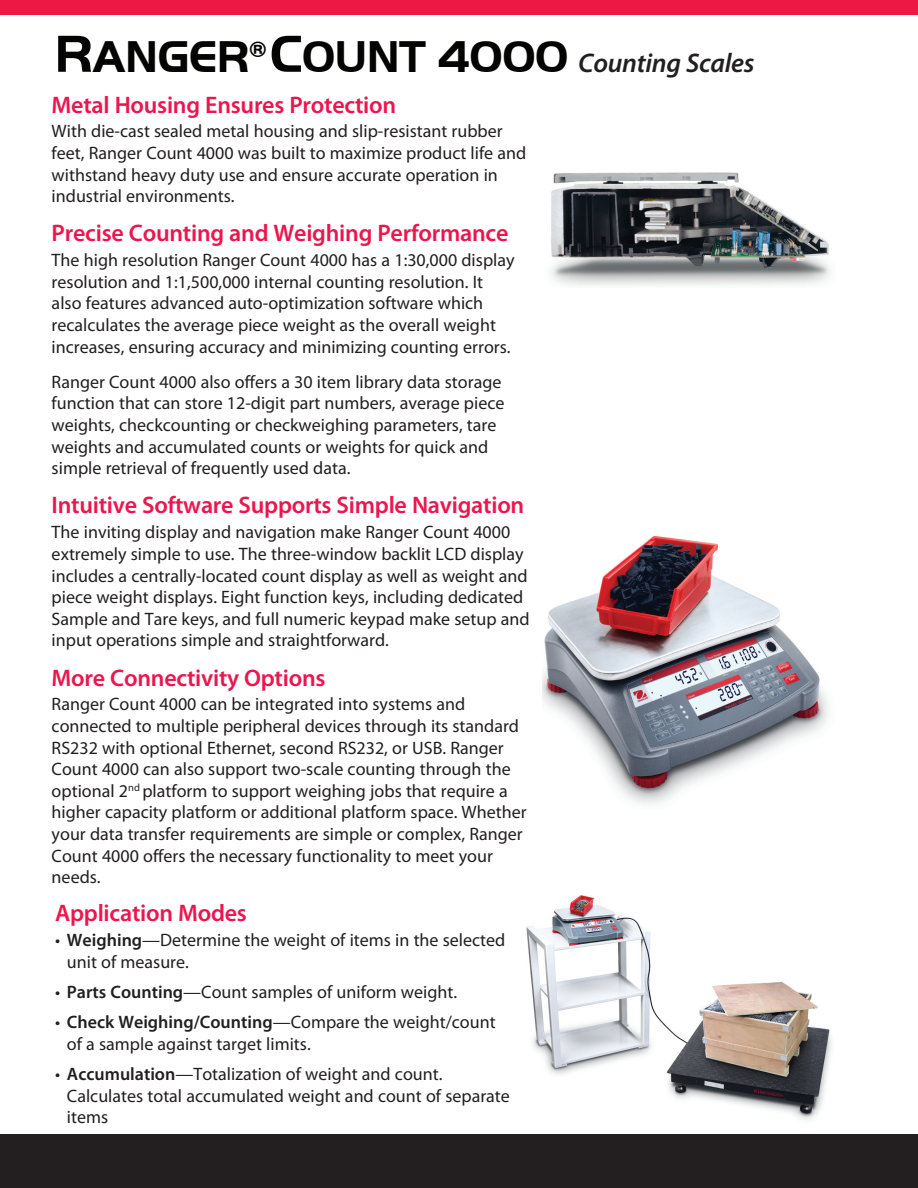
<style>
.page{position:relative;width:918px;height:1188px;background:#fff}
.page>*{position:absolute;margin:0;border:0;box-sizing:border-box;transform-origin:0 0}
.Interior_Product_Nam{font:700 45.9px "Handel Got D";letter-spacing:-.01em;color:#040503}
.Interior_Product_Nam-2{font:italic 600 27px "Myriad Pro";letter-spacing:-.01em;color:#231f20}
.Interior_Paragraph_H{font:600 24px "Myriad Pro";letter-spacing:-.01em;color:#ed154e}
.Interior_Copy_Text{font:18px/21.6px "Myriad Pro";color:#231f20}
.s1{font-size:54px}
.s2{font-family:"Handel Got D";font-weight:700;font-style:normal;font-size:54px;color:#040503}
.s3{font-family:"Handel Got D";font-weight:700;font-style:normal;font-size:45.9px;color:#040503}
.s4{font-weight:600}
</style>
<div class="page">
<div style="left:0;top:0;width:918px;height:15px;background:#ed1943"></div>
<div style="left:0;top:1134px;width:918px;height:54px;background:#231f20"></div>
<img style="left:526px;top:895px;width:306px;height:225px">
<img style="left:551px;top:172px;width:279px;height:114px">
<img style="left:543px;top:535px;width:285px;height:269px">
<p class="Interior_Product_Nam" style="left:54px;top:31px;width:214px"><span class="s1">R</span>ANGER<sup>®</sup></p>
<p class="Interior_Product_Nam-2" style="left:270px;top:46px;width:486px"><span class="s2">C</span><span class="s3">OUNT 4000</span> Counting Scales</p>
<p class="Interior_Paragraph_H" style="left:52px;top:89px;width:346px">Metal Housing Ensures Protection</p>
<p class="Interior_Copy_Text" style="left:52px;top:120px;width:476px">With die-cast sealed metal housing and slip-resistant rubber feet, Ranger Count 4000 was built to maximize product life and withstand heavy duty use and ensure accurate operation in industrial environments.</p>
<p class="Interior_Paragraph_H" style="left:52px;top:218px;width:458px">Precise Counting and Weighing Performance</p>
<p class="Interior_Copy_Text" style="left:52px;top:249px;width:464px">The high resolution Ranger Count 4000 has a 1:30,000 display resolution and 1:1,500,000 internal counting resolution. It also features advanced auto-optimization software which recalculates the average piece weight as the overall weight increases, ensuring accuracy and minimizing counting errors.</p>
<p class="Interior_Copy_Text" style="left:52px;top:371px;width:454px">Ranger Count 4000 also offers a 30 item library data storage function that can store 12-digit part numbers, average piece weights, checkcounting or checkweighing parameters, tare weights and accumulated counts or weights for quick and simple retrieval of frequently used data.</p>
<p class="Interior_Paragraph_H" style="left:52px;top:490px;width:474px">Intuitive Software Supports Simple Navigation</p>
<p class="Interior_Copy_Text" style="left:52px;top:521px;width:479px">The inviting display and navigation make Ranger Count 4000 extremely simple to use. The three-window backlit LCD display includes a centrally-located count display as well as weight and piece weight displays. Eight function keys, including dedicated Sample and Tare keys, and full numeric keypad make setup and input operations simple and straightforward.</p>
<p class="Interior_Paragraph_H" style="left:52px;top:662px;width:275px">More Connectivity Options</p>
<p class="Interior_Copy_Text" style="left:52px;top:693px;width:477px">Ranger Count 4000 can be integrated into systems and connected to multiple peripheral devices through its standard RS232 with optional Ethernet, second RS232, or USB. Ranger Count 4000 can also support two-scale counting through the optional 2<sup>nd</sup> platform to support weighing jobs that require a higher capacity platform or additional platform space. Whether your data transfer requirements are simple or complex, Ranger Count 4000 offers the necessary functionality to meet your needs.</p>
<p class="Interior_Paragraph_H" style="left:55px;top:898px;width:193px">Application Modes</p>
<p class="Interior_Copy_Text" style="left:67px;top:929px;width:440px;text-indent:-12px">• <span class="s4">Weighing</span>—Determine the weight of items in the selected unit of measure.</p>
<p class="Interior_Copy_Text" style="left:55px;top:981px;width:404px">• <span class="s4">Parts Counting</span>—Count samples of uniform weight.</p>
<p class="Interior_Copy_Text" style="left:67px;top:1011px;width:430px;text-indent:-12px">• <span class="s4">Check Weighing/Counting</span>—Compare the weight/count of a sample against target limits.</p>
<p class="Interior_Copy_Text" style="left:67px;top:1063px;width:445px;text-indent:-12px">• <span class="s4">Accumulation</span>—Totalization of weight and count.<br>Calculates total accumulated weight and count of separate items</p>
</div>
